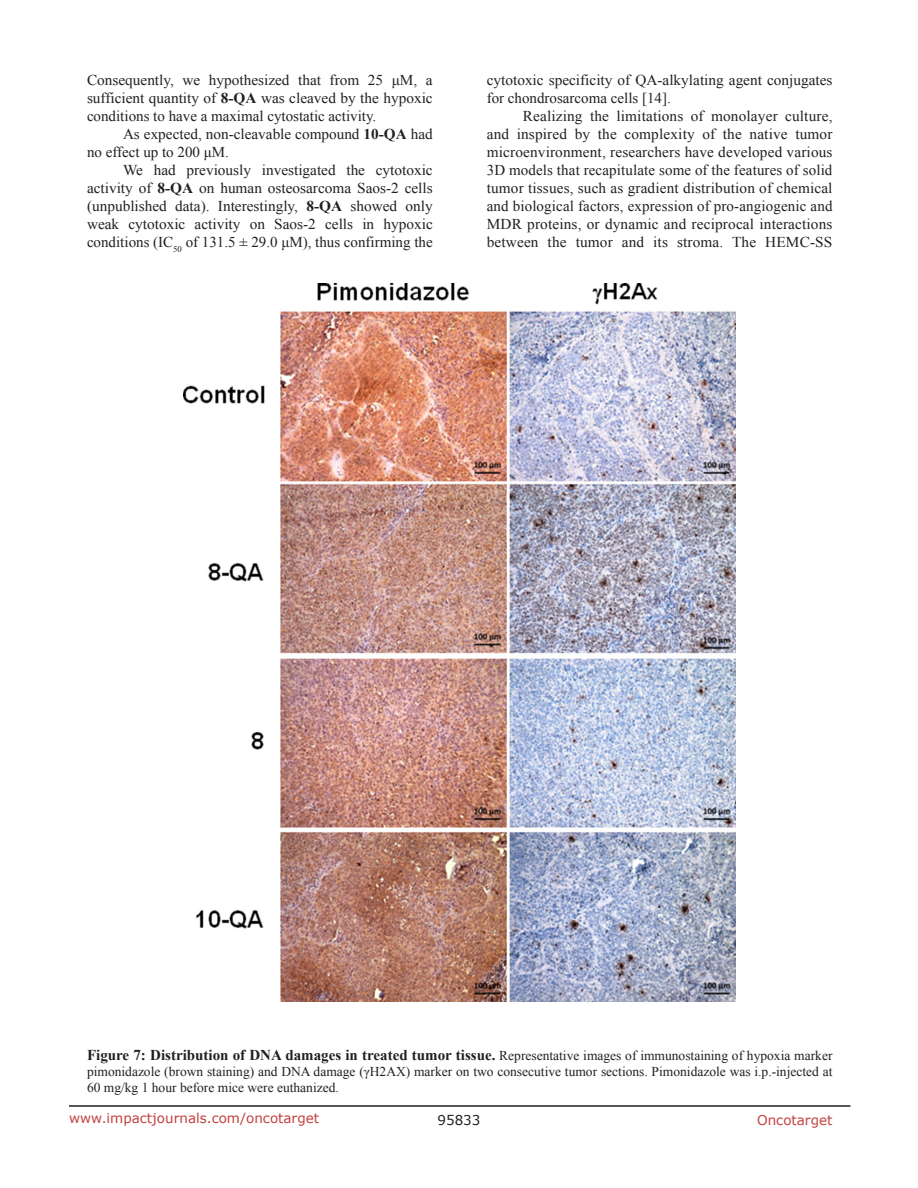
<style>
.page{position:relative;width:918px;height:1188px;background:#fff}
.page>*{position:absolute;margin:0;border:0;box-sizing:border-box;transform-origin:0 0}
.BodyText{font:15px/18px "Times New Roman";color:#231f20;text-align:justify}
.figuretext{font:700 15px "Times New Roman";color:#231f20}
.figuretext-2{font:13.5px/16.2px "Times New Roman";color:#231f20}
.t1{font:13.5px "Verdana";color:#c24141}
.t2{font:13.5px "Verdana";color:#231f20}
.s1{font-weight:700}
.s2{font-weight:400;font-size:13.5px}
</style>
<div class="page">
<hr style="left:69px;top:1105px;width:781px;height:2px;background:#231f20">
<img style="left:184px;top:284px;width:552px;height:717px">
<p class="BodyText" style="left:87px;top:71px;width:347px">Consequently, we hypothesized that from 25 μM, a sufficient quantity of <span class="s1">8-QA</span> was cleaved by the hypoxic conditions to have a maximal cytostatic activity.</p>
<p class="BodyText" style="left:87px;top:125px;width:347px;text-indent:36px">As expected, non-cleavable compound <span class="s1">10-QA</span> had no effect up to 200 μM.</p>
<p class="BodyText" style="left:87px;top:161px;width:347px;text-indent:36px">We had previously investigated the cytotoxic activity of <span class="s1">8-QA</span> on human osteosarcoma Saos-2 cells (unpublished data). Interestingly, <span class="s1">8-QA</span> showed only weak cytotoxic activity on Saos-2 cells in hypoxic conditions (IC<sub>50</sub> of 131.5 ± 29.0 μM), thus confirming the</p>
<p class="BodyText" style="left:487px;top:71px;width:347px">cytotoxic specificity of QA-alkylating agent conjugates for chondrosarcoma cells [14].</p>
<p class="BodyText" style="left:487px;top:107px;width:347px;text-indent:36px">Realizing the limitations of monolayer culture, and inspired by the complexity of the native tumor microenvironment, researchers have developed various 3D models that recapitulate some of the features of solid tumor tissues, such as gradient distribution of chemical and biological factors, expression of pro-angiogenic and MDR proteins, or dynamic and reciprocal interactions between the tumor and its stroma. The HEMC-SS</p>
<p class="figuretext" style="left:87px;top:1044px;width:747px">Figure 7: Distribution of DNA damages in treated tumor tissue. <span class="s2">Representative images of immunostaining of hypoxia marker</span></p>
<p class="figuretext-2" style="left:87px;top:1063px;width:747px">pimonidazole (brown staining) and DNA damage (γH2AX) marker on two consecutive tumor sections. Pimonidazole was i.p.-injected at<br>60 mg/kg 1 hour before mice were euthanized.</p>
<p class="t1" style="left:69px;top:1109px;width:252px">www.impactjournals.com/oncotarget</p>
<p class="t2" style="left:438px;top:1111px;width:44px">95833</p>
<p class="t1" style="left:757px;top:1111px;width:77px">Oncotarget</p>
</div>
